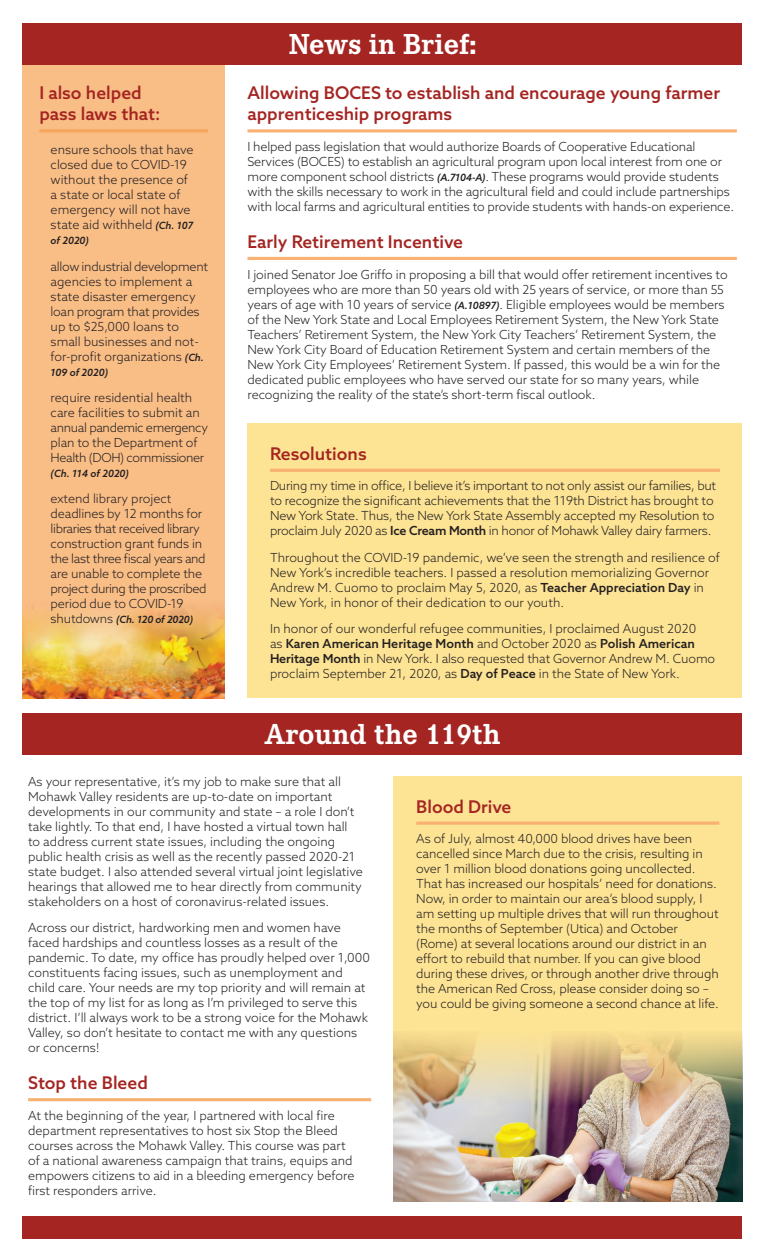
<style>
.page{position:relative;width:765px;height:1260px;background:#fff}
.page>*{position:absolute;margin:0;border:0;box-sizing:border-box;transform-origin:0 0}
.t1{font:700 30px "Corporate E";color:#fff}
.t2{font:500 17.5px/21px "Azo Sans";color:#a42522}
.t3{font:300 12.5px/15px "Azo Sans";letter-spacing:-.005em;color:#231f20}
.t4{font:italic 500 10px "Azo Sans";color:#231f20}
.s1{font-weight:500;font-style:italic;font-size:10px}
.s2{font-weight:300;font-style:normal;font-size:12.5px}
.s3{font-weight:500}
</style>
<div class="page">
<hr style="left:28px;top:1098px;width:343px;height:3px;background:#f9b172">
<div style="left:22px;top:63px;width:203px;height:635px;background:#f9bd86"></div>
<div style="left:394px;top:776px;width:348px;height:351px;background:#fde394"></div>
<img style="left:394px;top:1035px;width:348px;height:167px">
<hr style="left:416px;top:822px;width:303px;height:3px;background:#f9b172">
<hr style="left:248px;top:129px;width:489px;height:3px;background:#f9b172">
<hr style="left:248px;top:257px;width:489px;height:3px;background:#f9b172">
<div style="left:22px;top:1217px;width:720px;height:22px;background:#a42522"></div>
<img style="left:22px;top:607px;width:203px;height:91px">
<div style="left:22px;top:713px;width:720px;height:41px;background:#a42522"></div>
<div style="left:22px;top:23px;width:720px;height:41px;background:#a42522"></div>
<div style="left:248px;top:423px;width:494px;height:275px;background:#fde394"></div>
<hr style="left:39px;top:129px;width:169px;height:3px;background:#f7a65d">
<hr style="left:270px;top:469px;width:450px;height:3px;background:#f9b172">
<h2 class="t2" style="left:39px;top:82px;width:123px">I also helped pass laws that:</h2>
<p class="t3" style="left:51px;top:142px;width:144px">ensure schools that have closed due to COVID-19 without the presence of a state or local state of emergency will not have state aid withheld <span class="s1">(Ch. 107</span></p>
<p class="t4" style="left:51px;top:234px;width:40px">of 2020)</p>
<p class="t3" style="left:51px;top:259px;width:159px">allow industrial development agencies to implement a state disaster emergency loan program that provides up to $25,000 loans to small businesses and not&shy;for-profit organizations <span class="s1">(Ch.</span></p>
<p class="t4" style="left:51px;top:366px;width:59px">109 of 2020)</p>
<p class="t3" style="left:51px;top:390px;width:159px">require residential health care facilities to submit an annual pandemic emergency plan to the Department of<br>Health (DOH) commissioner</p>
<p class="t4" style="left:51px;top:467px;width:80px">(Ch. 114 of 2020)</p>
<p class="t3" style="left:51px;top:491px;width:157px">extend library project deadlines by 12 months for libraries that received library construction grant funds in the last three fiscal years and are unable to complete the project during the proscribed period due to COVID-19</p>
<p class="t4" style="left:51px;top:613px;width:144px"><span class="s2">shutdowns</span> (Ch. 120 of 2020)</p>
<h1 class="t1" style="left:289px;top:25px;width:189px">News in Brief:</h1>
<h2 class="t2" style="left:248px;top:82px;width:474px">Allowing BOCES to establish and encourage young farmer apprenticeship programs</h2>
<p class="t3" style="left:248px;top:139px;width:488px">I helped pass legislation that would authorize Boards of Cooperative Educational Services (BOCES) to establish an agricultural program upon local interest from one or more component school districts <span class="s1">(A.7104-A)</span>. These programs would provide students with the skills necessary to work in the agricultural field and could include partnerships with local farms and agricultural entities to provide students with hands-on experience.</p>
<h2 class="t2" style="left:248px;top:231px;width:217px">Early Retirement Incentive</h2>
<p class="t3" style="left:247px;top:266px;width:482px">I joined Senator Joe Griffo in proposing a bill that would offer retirement incentives to employees who are more than 50 years old with 25 years of service, or more than 55 years of age with 10 years of service <span class="s1">(A.10897)</span>. Eligible employees would be members of the New York State and Local Employees Retirement System, the New York State Teachers’ Retirement System, the New York City Teachers’ Retirement System, the New York City Board of Education Retirement System and certain members of the New York City Employees’ Retirement System. If passed, this would be a win for the dedicated public employees who have served our state for so many years, while recognizing the reality of the state’s short-term fiscal outlook.</p>
<h2 class="t2" style="left:270px;top:443px;width:98px">Resolutions</h2>
<p class="t3" style="left:270px;top:478px;width:448px">During my time in office, I believe it’s important to not only assist our families, but to recognize the significant achievements that the 119th District has brought to New York State. Thus, the New York State Assembly accepted my Resolution to proclaim July 2020 as <span class="s3">Ice Cream Month</span> in honor of Mohawk Valley dairy farmers.</p>
<p class="t3" style="left:270px;top:550px;width:452px">Throughout the COVID-19 pandemic, we’ve seen the strength and resilience of New York’s incredible teachers. I passed a resolution memorializing Governor Andrew M. Cuomo to proclaim May 5, 2020, as <span class="s3">Teacher Appreciation Day</span> in New York, in honor of their dedication to our youth.</p>
<p class="t3" style="left:270px;top:621px;width:447px">In honor of our wonderful refugee communities, I proclaimed August 2020<br>as <span class="s3">Karen American Heritage Month</span> and October 2020 as <span class="s3">Polish American Heritage Month</span> in New York. I also requested that Governor Andrew M. Cuomo proclaim September 21, 2020, as <span class="s3">Day of Peace</span> in the State of New York.</p>
<h1 class="t1" style="left:265px;top:715px;width:237px">Around the 119th</h1>
<p class="t3" style="left:28px;top:774px;width:336px">As your representative, it’s my job to make sure that all Mohawk Valley residents are up-to-date on important developments in our community and state – a role I don’t take lightly. To that end, I have hosted a virtual town hall<br>to address current state issues, including the ongoing public health crisis as well as the recently passed 2020-21 state budget. I also attended several virtual joint legislative hearings that allowed me to hear directly from community stakeholders on a host of coronavirus-related issues.</p>
<p class="t3" style="left:28px;top:920px;width:343px">Across our district, hardworking men and women have faced hardships and countless losses as a result of the pandemic. To date, my office has proudly helped over 1,000 constituents facing issues, such as unemployment and child care. Your needs are my top priority and will remain at the top of my list for as long as I’m privileged to serve this district. I’ll always work to be a strong voice for the Mohawk Valley, so don’t hesitate to contact me with any questions or concerns!</p>
<h2 class="t2" style="left:28px;top:1072px;width:121px">Stop the Bleed</h2>
<p class="t3" style="left:28px;top:1108px;width:328px">At the beginning of the year, I partnered with local fire department representatives to host six Stop the Bleed courses across the Mohawk Valley. This course was part of a national awareness campaign that trains, equips and empowers citizens to aid in a bleeding emergency before first responders arrive.</p>
<h2 class="t2" style="left:416px;top:796px;width:97px">Blood Drive</h2>
<p class="t3" style="left:416px;top:831px;width:304px">As of July, almost 40,000 blood drives have been cancelled since March due to the crisis, resulting in over 1 million blood donations going uncollected.<br>That has increased our hospitals’ need for donations.<br>Now, in order to maintain our area’s blood supply, I am setting up multiple drives that will run throughout the months of September (Utica) and October (Rome) at several locations around our district in an effort to rebuild that number. If you can give blood during these drives, or through another drive through the American Red Cross, please consider doing so – you could be giving someone a second chance at life.</p>
</div>
